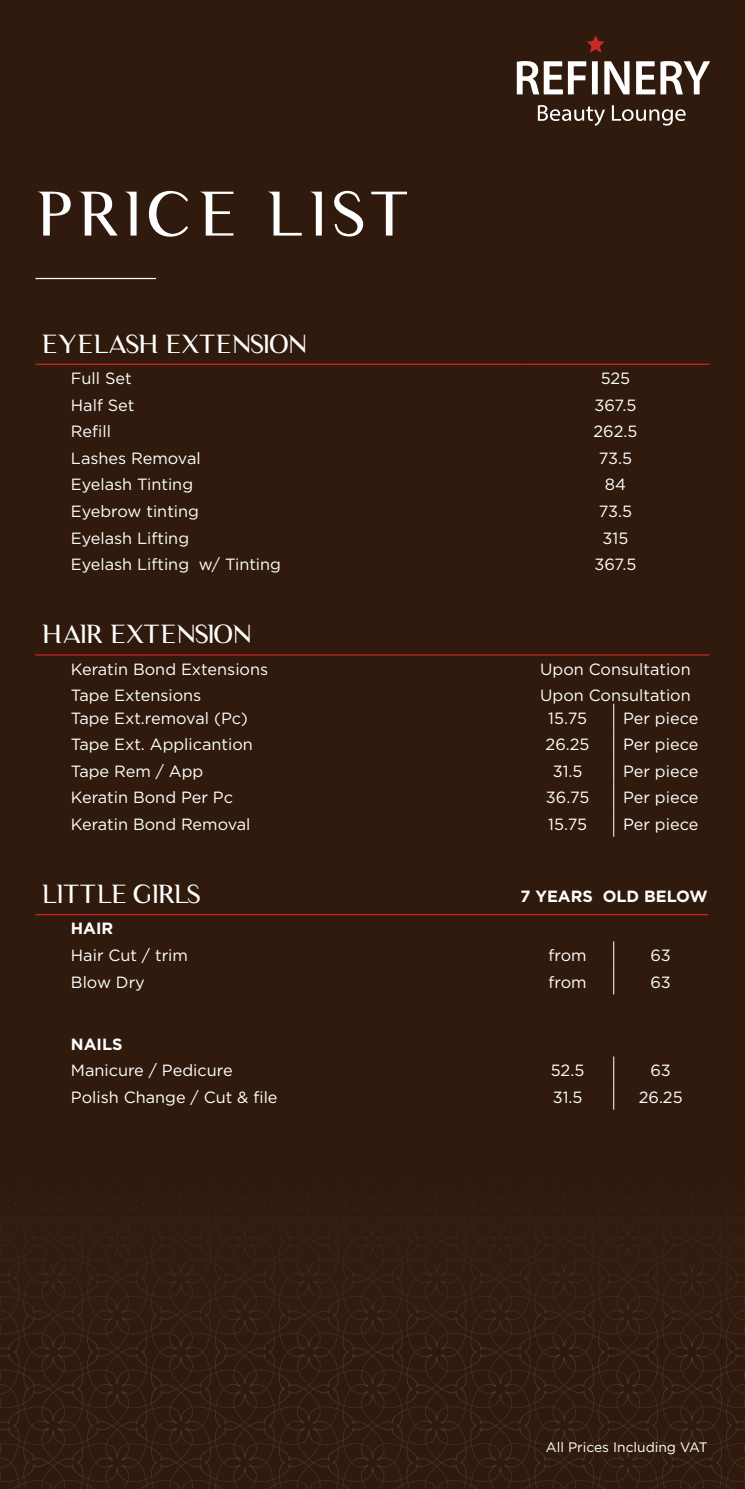
<style>
.page{position:relative;width:745px;height:1489px;background:#fff}
.page>*{position:absolute;margin:0;border:0;box-sizing:border-box;transform-origin:0 0}
.t1{font:60px "Luxia Display";letter-spacing:.065em;color:#fff}
.t2{font:25px "Luxia Display";color:#fff}
.t3{font:25px "Luxia Display";letter-spacing:-.02em;color:#fff}
.t4{font:16.25px "Gotham";color:#fff}
.t5{font:700 16.25px "Gotham";color:#fff}
.t6{font:13.75px "Gotham";color:#fff}
</style>
<div class="page">
<div style="left:0;top:0;width:744px;height:1488px;background:#301a0d"></div>
<svg style="left:0;top:1377px;width:744px;height:111px"></svg>
<svg style="left:587px;top:35px;width:17px;height:18px"></svg>
<svg style="left:604px;top:61px;width:25px;height:33px"></svg>
<svg style="left:636px;top:61px;width:73px;height:33px"></svg>
<svg style="left:516px;top:61px;width:81px;height:33px"></svg>
<svg style="left:611px;top:105px;width:74px;height:21px"></svg>
<svg style="left:537px;top:105px;width:67px;height:21px"></svg>
<hr style="left:35px;top:278px;width:121px;height:1px;background:#fff">
<hr style="left:35px;top:654px;width:486px;height:1px;background:#d2232a">
<hr style="left:521px;top:654px;width:188px;height:1px;background:#d2232a">
<hr style="left:35px;top:363px;width:486px;height:2px;background:#d2232a">
<hr style="left:521px;top:363px;width:188px;height:2px;background:#d2232a">
<svg style="left:613px;top:941px;width:1px;height:53px"></svg>
<svg style="left:613px;top:1056px;width:1px;height:53px"></svg>
<hr style="left:35px;top:914px;width:486px;height:1px;background:#d2232a">
<hr style="left:521px;top:914px;width:92px;height:1px;background:#d2232a">
<hr style="left:613px;top:914px;width:94px;height:1px;background:#d2232a">
<svg style="left:613px;top:703px;width:1px;height:133px"></svg>
<h1 class="t1" style="left:35px;top:177px;width:375px">PRICE LIST</h1>
<h2 class="t2" style="left:41px;top:328px;width:266px">EYELASH EXTENSION</h2>
<p class="t4" style="left:71px;top:368px;width:62px">Full Set</p>
<p class="t4" style="left:600px;top:368px;width:31px">525</p>
<p class="t4" style="left:71px;top:394px;width:65px">Half Set</p>
<p class="t4" style="left:594px;top:394px;width:44px">367.5</p>
<p class="t4" style="left:71px;top:421px;width:42px">Refill</p>
<p class="t4" style="left:593px;top:421px;width:45px">262.5</p>
<p class="t4" style="left:71px;top:447px;width:131px">Lashes Removal</p>
<p class="t4" style="left:598px;top:447px;width:35px">73.5</p>
<p class="t4" style="left:71px;top:474px;width:124px">Eyelash Tinting</p>
<p class="t4" style="left:604px;top:474px;width:23px">84</p>
<p class="t4" style="left:71px;top:501px;width:129px">Eyebrow tinting</p>
<p class="t4" style="left:598px;top:501px;width:35px">73.5</p>
<p class="t4" style="left:71px;top:527px;width:120px">Eyelash Lifting</p>
<p class="t4" style="left:602px;top:527px;width:27px">315</p>
<p class="t4" style="left:71px;top:554px;width:211px">Eyelash Lifting w/ Tinting</p>
<p class="t4" style="left:594px;top:554px;width:44px">367.5</p>
<h2 class="t2" style="left:41px;top:619px;width:210px">HAIR EXTENSION</h2>
<p class="t4" style="left:71px;top:658px;width:199px">Keratin Bond Extensions</p>
<p class="t4" style="left:540px;top:658px;width:152px">Upon Consultation</p>
<p class="t4" style="left:71px;top:685px;width:132px">Tape Extensions</p>
<p class="t4" style="left:540px;top:685px;width:152px">Upon Consultation</p>
<p class="t4" style="left:71px;top:707px;width:178px">Tape Ext.removal (Pc)</p>
<p class="t4" style="left:548px;top:707px;width:40px">15.75</p>
<p class="t4" style="left:622px;top:707px;width:77px">Per piece</p>
<p class="t4" style="left:71px;top:734px;width:183px">Tape Ext. Applicantion</p>
<p class="t4" style="left:545px;top:734px;width:45px">26.25</p>
<p class="t4" style="left:622px;top:734px;width:77px">Per piece</p>
<p class="t4" style="left:71px;top:760px;width:134px">Tape Rem / App</p>
<p class="t4" style="left:552px;top:760px;width:31px">31.5</p>
<p class="t4" style="left:622px;top:760px;width:77px">Per piece</p>
<p class="t4" style="left:71px;top:787px;width:163px">Keratin Bond Per Pc</p>
<p class="t4" style="left:545px;top:787px;width:45px">36.75</p>
<p class="t4" style="left:622px;top:787px;width:77px">Per piece</p>
<p class="t4" style="left:71px;top:813px;width:181px">Keratin Bond Removal</p>
<p class="t4" style="left:548px;top:813px;width:40px">15.75</p>
<p class="t4" style="left:622px;top:813px;width:77px">Per piece</p>
<h2 class="t3" style="left:41px;top:878px;width:161px">LITTLE GIRLS</h2>
<p class="t5" style="left:71px;top:917px;width:44px">HAIR</p>
<p class="t4" style="left:71px;top:944px;width:118px">Hair Cut / trim</p>
<p class="t4" style="left:548px;top:944px;width:40px">from</p>
<p class="t4" style="left:650px;top:944px;width:22px">63</p>
<p class="t4" style="left:71px;top:971px;width:75px">Blow Dry</p>
<p class="t4" style="left:548px;top:971px;width:40px">from</p>
<p class="t4" style="left:650px;top:971px;width:22px">63</p>
<p class="t5" style="left:520px;top:885px;width:189px">7 YEARS OLD BELOW</p>
<p class="t5" style="left:71px;top:1033px;width:53px">NAILS</p>
<p class="t4" style="left:71px;top:1060px;width:163px">Manicure / Pedicure</p>
<p class="t4" style="left:550px;top:1060px;width:35px">52.5</p>
<p class="t4" style="left:650px;top:1060px;width:22px">63</p>
<p class="t4" style="left:71px;top:1086px;width:208px">Polish Change / Cut &amp; file</p>
<p class="t4" style="left:552px;top:1086px;width:31px">31.5</p>
<p class="t4" style="left:638px;top:1086px;width:45px">26.25</p>
<p class="t6" style="left:545px;top:1437px;width:163px">All Prices Including VAT</p>
</div>
